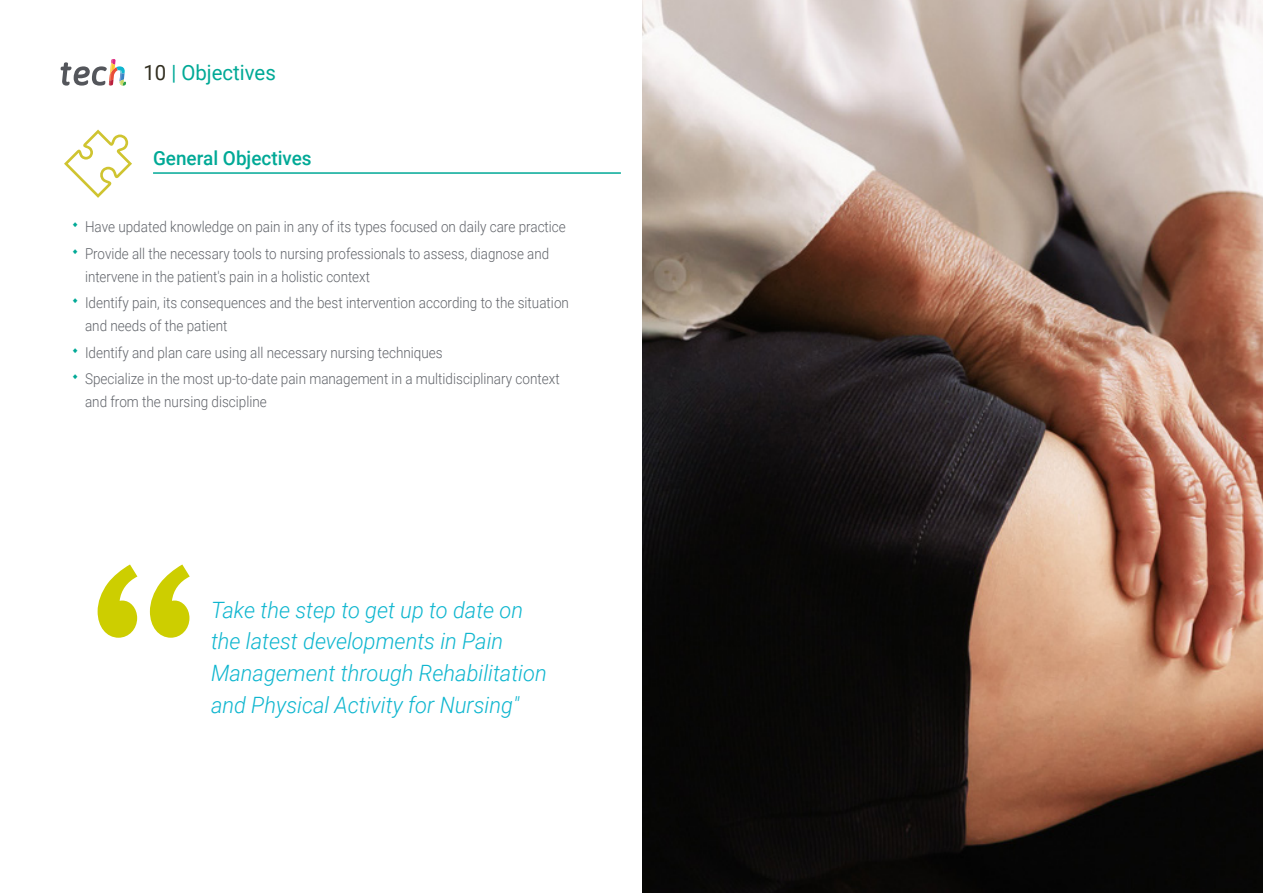
<style>
.page{position:relative;width:1263px;height:893px;background:#fff}
.page>*{position:absolute;margin:0;border:0;box-sizing:border-box;transform-origin:0 0}
.t1{font:italic 300 22.5px/31.5px "Roboto";color:#0fb6cf}
.t2{font:21px "Roboto";color:#00a996}
.t3{font:500 19.5px "Roboto";color:#00a996}
.t4{font:300 15px/26.7px "Roboto";color:#61646a;scale:.9 1}
.t5{font:300 15px/26.7px "Roboto";color:#61646a;scale:.89 1}
.s1{color:#312e20}
.s2{color:#00a997}
</style>
<div class="page">
<img style="left:642px;top:0;width:621px;height:893px">
<hr style="left:153px;top:173px;width:468px;height:1px;background:#00a996">
<svg style="left:64px;top:130px;width:68px;height:68px"></svg>
<svg style="left:98px;top:564px;width:92px;height:74px"></svg>
<svg style="left:61px;top:59px;width:65px;height:27px"></svg>
<h2 class="t2" style="left:144px;top:57px;width:134px"><span class="s1">10</span> <span class="s2">|</span> Objectives</h2>
<h3 class="t3" style="left:153px;top:144px;width:160px">General Objectives</h3>
<p class="t4" style="left:85px;top:213px;width:536px">Have updated knowledge on pain in any of its types focused on daily care practice<br>Provide all the necessary tools to nursing professionals to assess, diagnose and</p>
<p class="t5" style="left:85px;top:262px;width:545px">intervene in the patient's pain in a holistic context<br>Identify pain, its consequences and the best intervention according to the situation</p>
<p class="t4" style="left:85px;top:312px;width:529px">and needs of the patient<br>Identify and plan care using all necessary nursing techniques<br>Specialize in the most up-to-date pain management in a multidisciplinary context</p>
<p class="t4" style="left:85px;top:388px;width:203px">and from the nursing discipline</p>
<h1 class="t1" style="left:211px;top:593px;width:337px">Take the step to get up to date on the latest developments in Pain Management through Rehabilitation and Physical Activity for Nursing"</h1>
</div>
